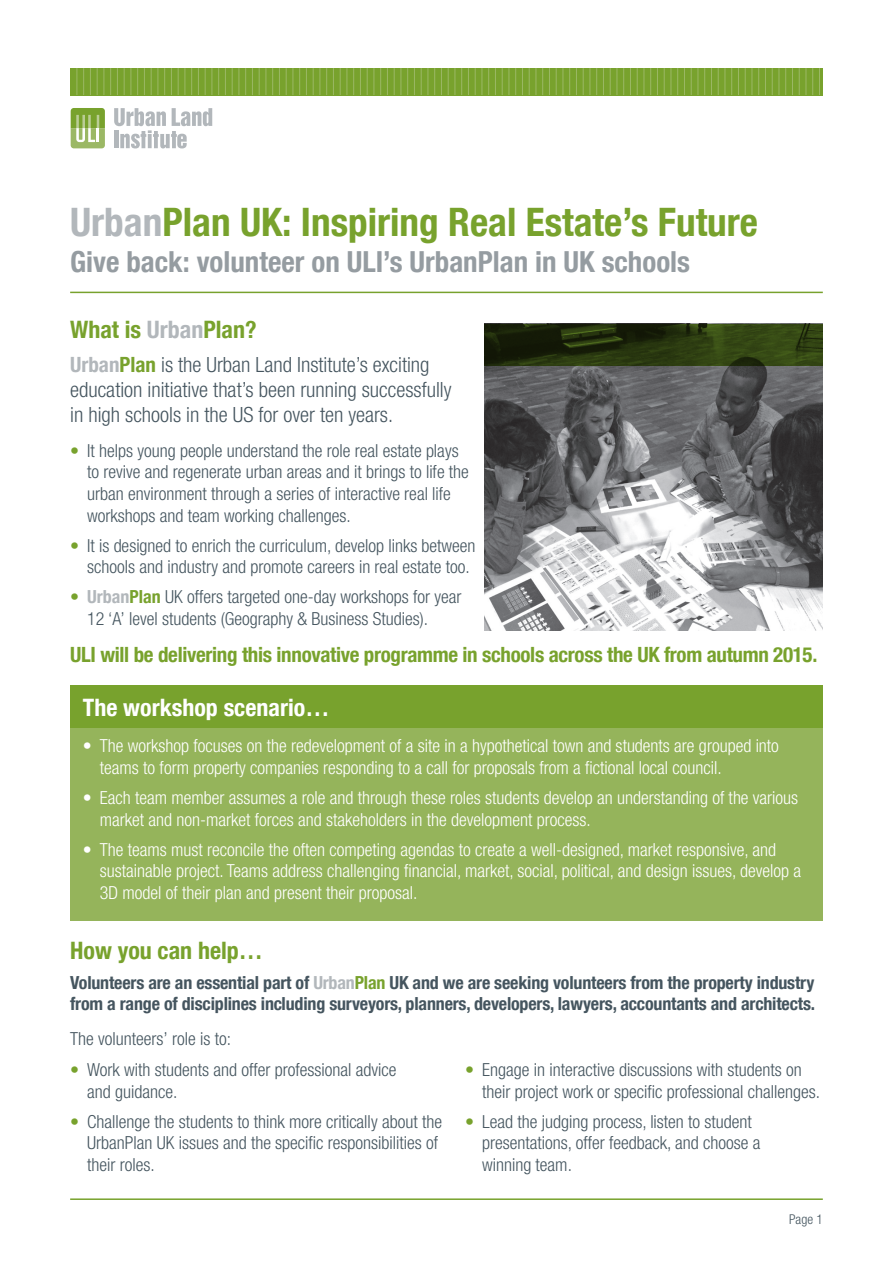
<style>
.page{position:relative;width:893px;height:1263px;background:#fff}
.page>*{position:absolute;margin:0;border:0;box-sizing:border-box;transform-origin:0 0}
.t1{font:700 condensed 39.15px "Helvetica Neue LT Com";color:#78a22d}
.t2{font:700 condensed 28.95px "Helvetica Neue LT Com";color:#959ca1}
.t3{font:700 condensed 24px "Helvetica Neue LT Com";color:#78a22d}
.t4{font:700 condensed 24px "Helvetica Neue LT Com";color:#fff}
.t5{font:300 condensed 21px/25.2px "Helvetica Neue LT Com";color:#45555f}
.t6{font:700 condensed 21px "Helvetica Neue LT Com";letter-spacing:-.015em;color:#78a22d}
.t7{font:300 condensed 18px/21.6px "Helvetica Neue LT Com";color:#45555f}
.t8{font:300 condensed 18px/21.6px "Helvetica Neue LT Com";color:#fff}
.t9{font:700 condensed 18px/21.6px "Helvetica Neue LT Com";letter-spacing:-.01em;color:#45555f}
.t10{font:300 condensed 13.5px "Helvetica Neue LT Com";color:#45555f}
.s1{color:#b2b7bb}
.s2{font-weight:700;color:#b2b7bb}
.s3{font-weight:700;color:#78a22d}
.s4{color:#78a22d}
</style>
<div class="page">
<hr style="left:70px;top:1198px;width:753px;height:2px;background:#78a22d">
<div style="left:70px;top:68px;width:753px;height:27px;background:#78a22d"></div>
<svg style="left:77px;top:68px;width:7px;height:27px"></svg>
<svg style="left:90px;top:68px;width:1px;height:27px"></svg>
<svg style="left:97px;top:68px;width:1px;height:27px"></svg>
<svg style="left:104px;top:68px;width:7px;height:27px"></svg>
<svg style="left:117px;top:68px;width:1px;height:27px"></svg>
<svg style="left:124px;top:68px;width:1px;height:27px"></svg>
<svg style="left:131px;top:68px;width:7px;height:27px"></svg>
<svg style="left:144px;top:68px;width:1px;height:27px"></svg>
<svg style="left:151px;top:68px;width:1px;height:27px"></svg>
<svg style="left:158px;top:68px;width:7px;height:27px"></svg>
<svg style="left:171px;top:68px;width:1px;height:27px"></svg>
<svg style="left:178px;top:68px;width:1px;height:27px"></svg>
<svg style="left:185px;top:68px;width:7px;height:27px"></svg>
<svg style="left:198px;top:68px;width:1px;height:27px"></svg>
<svg style="left:205px;top:68px;width:1px;height:27px"></svg>
<svg style="left:212px;top:68px;width:7px;height:27px"></svg>
<svg style="left:225px;top:68px;width:1px;height:27px"></svg>
<svg style="left:232px;top:68px;width:1px;height:27px"></svg>
<svg style="left:239px;top:68px;width:7px;height:27px"></svg>
<svg style="left:252px;top:68px;width:1px;height:27px"></svg>
<svg style="left:259px;top:68px;width:1px;height:27px"></svg>
<svg style="left:266px;top:68px;width:7px;height:27px"></svg>
<svg style="left:279px;top:68px;width:1px;height:27px"></svg>
<svg style="left:286px;top:68px;width:1px;height:27px"></svg>
<svg style="left:293px;top:68px;width:7px;height:27px"></svg>
<svg style="left:306px;top:68px;width:1px;height:27px"></svg>
<svg style="left:313px;top:68px;width:1px;height:27px"></svg>
<svg style="left:320px;top:68px;width:7px;height:27px"></svg>
<svg style="left:333px;top:68px;width:1px;height:27px"></svg>
<svg style="left:340px;top:68px;width:1px;height:27px"></svg>
<svg style="left:347px;top:68px;width:7px;height:27px"></svg>
<svg style="left:360px;top:68px;width:1px;height:27px"></svg>
<svg style="left:367px;top:68px;width:1px;height:27px"></svg>
<svg style="left:374px;top:68px;width:7px;height:27px"></svg>
<svg style="left:387px;top:68px;width:1px;height:27px"></svg>
<svg style="left:394px;top:68px;width:1px;height:27px"></svg>
<svg style="left:401px;top:68px;width:7px;height:27px"></svg>
<svg style="left:414px;top:68px;width:1px;height:27px"></svg>
<svg style="left:421px;top:68px;width:1px;height:27px"></svg>
<svg style="left:428px;top:68px;width:7px;height:27px"></svg>
<svg style="left:441px;top:68px;width:1px;height:27px"></svg>
<svg style="left:448px;top:68px;width:1px;height:27px"></svg>
<svg style="left:455px;top:68px;width:7px;height:27px"></svg>
<svg style="left:468px;top:68px;width:1px;height:27px"></svg>
<svg style="left:475px;top:68px;width:1px;height:27px"></svg>
<svg style="left:482px;top:68px;width:7px;height:27px"></svg>
<svg style="left:495px;top:68px;width:1px;height:27px"></svg>
<svg style="left:502px;top:68px;width:1px;height:27px"></svg>
<svg style="left:509px;top:68px;width:7px;height:27px"></svg>
<svg style="left:522px;top:68px;width:1px;height:27px"></svg>
<svg style="left:529px;top:68px;width:1px;height:27px"></svg>
<svg style="left:536px;top:68px;width:7px;height:27px"></svg>
<svg style="left:549px;top:68px;width:1px;height:27px"></svg>
<svg style="left:556px;top:68px;width:1px;height:27px"></svg>
<svg style="left:563px;top:68px;width:7px;height:27px"></svg>
<svg style="left:576px;top:68px;width:1px;height:27px"></svg>
<svg style="left:583px;top:68px;width:1px;height:27px"></svg>
<svg style="left:590px;top:68px;width:7px;height:27px"></svg>
<svg style="left:603px;top:68px;width:1px;height:27px"></svg>
<svg style="left:610px;top:68px;width:1px;height:27px"></svg>
<svg style="left:617px;top:68px;width:7px;height:27px"></svg>
<svg style="left:630px;top:68px;width:1px;height:27px"></svg>
<svg style="left:637px;top:68px;width:1px;height:27px"></svg>
<svg style="left:644px;top:68px;width:7px;height:27px"></svg>
<svg style="left:657px;top:68px;width:1px;height:27px"></svg>
<svg style="left:664px;top:68px;width:1px;height:27px"></svg>
<svg style="left:671px;top:68px;width:7px;height:27px"></svg>
<svg style="left:684px;top:68px;width:1px;height:27px"></svg>
<svg style="left:691px;top:68px;width:1px;height:27px"></svg>
<svg style="left:698px;top:68px;width:7px;height:27px"></svg>
<svg style="left:711px;top:68px;width:1px;height:27px"></svg>
<svg style="left:718px;top:68px;width:1px;height:27px"></svg>
<svg style="left:725px;top:68px;width:7px;height:27px"></svg>
<svg style="left:738px;top:68px;width:1px;height:27px"></svg>
<svg style="left:745px;top:68px;width:1px;height:27px"></svg>
<svg style="left:752px;top:68px;width:7px;height:27px"></svg>
<svg style="left:765px;top:68px;width:1px;height:27px"></svg>
<svg style="left:772px;top:68px;width:1px;height:27px"></svg>
<svg style="left:779px;top:68px;width:7px;height:27px"></svg>
<svg style="left:792px;top:68px;width:1px;height:27px"></svg>
<svg style="left:799px;top:68px;width:1px;height:27px"></svg>
<svg style="left:806px;top:68px;width:7px;height:27px"></svg>
<svg style="left:819px;top:68px;width:1px;height:27px"></svg>
<svg style="left:114px;top:108px;width:98px;height:40px"></svg>
<svg style="left:71px;top:108px;width:34px;height:40px"></svg>
<hr style="left:70px;top:292px;width:753px;height:1px;background:#78a22d">
<div style="left:70px;top:685px;width:753px;height:236px;background:#95b45b"></div>
<div style="left:70px;top:685px;width:753px;height:43px;background:#78a22d"></div>
<img style="left:484px;top:365px;width:339px;height:265px">
<svg style="left:484px;top:324px;width:339px;height:41px;background:#27350e"></svg>
<p class="t1" style="left:70px;top:199px;width:689px"><span class="s1">Urban</span>Plan UK: Inspiring Real Estate’s Future</p>
<p class="t2" style="left:70px;top:245px;width:621px">Give back: volunteer on ULI’s UrbanPlan in UK schools</p>
<p class="t3" style="left:70px;top:315px;width:188px">What is <span class="s1">Urban</span>Plan?</p>
<p class="t5" style="left:70px;top:352px;width:383px"><span class="s2">Urban</span><span class="s3">Plan</span> is the Urban Land Institute’s exciting education initiative that’s been running successfully in high schools in the US for over ten years.</p>
<p class="t7" style="left:87px;top:440px;width:383px;text-indent:-17px"><span class="s4">•</span> It helps young people understand the role real estate plays to revive and regenerate urban areas and it brings to life the urban environment through a series of interactive real life workshops and team working challenges.</p>
<p class="t7" style="left:87px;top:534px;width:390px;text-indent:-17px"><span class="s4">•</span> It is designed to enrich the curriculum, develop links between schools and industry and promote careers in real estate too.</p>
<p class="t7" style="left:87px;top:586px;width:376px;text-indent:-17px"><span class="s4">•</span> <span class="s2">Urban</span><span class="s3">Plan</span> UK offers targeted one-day workshops for year<br>12 ‘A’ level students (Geography &amp; Business Studies).</p>
<p class="t6" style="left:70px;top:642px;width:749px">ULI will be delivering this innovative programme in schools across the UK from autumn 2015.</p>
<p class="t4" style="left:83px;top:693px;width:248px">The workshop scenario…</p>
<p class="t8" style="left:100px;top:735px;width:680px;text-indent:-17px">• The workshop focuses on the redevelopment of a site in a hypothetical town and students are grouped into teams to form property companies responding to a call for proposals from a fictional local council.</p>
<p class="t8" style="left:100px;top:787px;width:700px;text-indent:-17px">• Each team member assumes a role and through these roles students develop an understanding of the various market and non-market forces and stakeholders in the development process.</p>
<p class="t8" style="left:100px;top:839px;width:703px;text-indent:-17px">• The teams must reconcile the often competing agendas to create a well-designed, market responsive, and sustainable project. Teams address challenging financial, market, social, political, and design issues, develop a<br>3D model of their plan and present their proposal.</p>
<p class="t3" style="left:70px;top:936px;width:194px">How you can help…</p>
<p class="t9" style="left:70px;top:972px;width:746px">Volunteers are an essential part of <span class="s1">Urban</span><span class="s4">Plan</span> UK and we are seeking volunteers from the property industry from a range of disciplines including surveyors, planners, developers, lawyers, accountants and architects.</p>
<p class="t7" style="left:70px;top:1027px;width:162px">The volunteers’ role is to:</p>
<p class="t7" style="left:87px;top:1059px;width:311px;text-indent:-17px"><span class="s4">•</span> Work with students and offer professional advice and guidance.</p>
<p class="t7" style="left:87px;top:1110px;width:356px;text-indent:-17px"><span class="s4">•</span> Challenge the students to think more critically about the<br>UrbanPlan UK issues and the specific responsibilities of their roles.</p>
<p class="t7" style="left:482px;top:1059px;width:340px;text-indent:-17px"><span class="s4">•</span> Engage in interactive discussions with students on their project work or specific professional challenges.</p>
<p class="t7" style="left:482px;top:1110px;width:280px;text-indent:-17px"><span class="s4">•</span> Lead the judging process, listen to student presentations, offer feedback, and choose a winning team.</p>
<p class="t10" style="left:789px;top:1211px;width:35px">Page 1</p>
</div>
